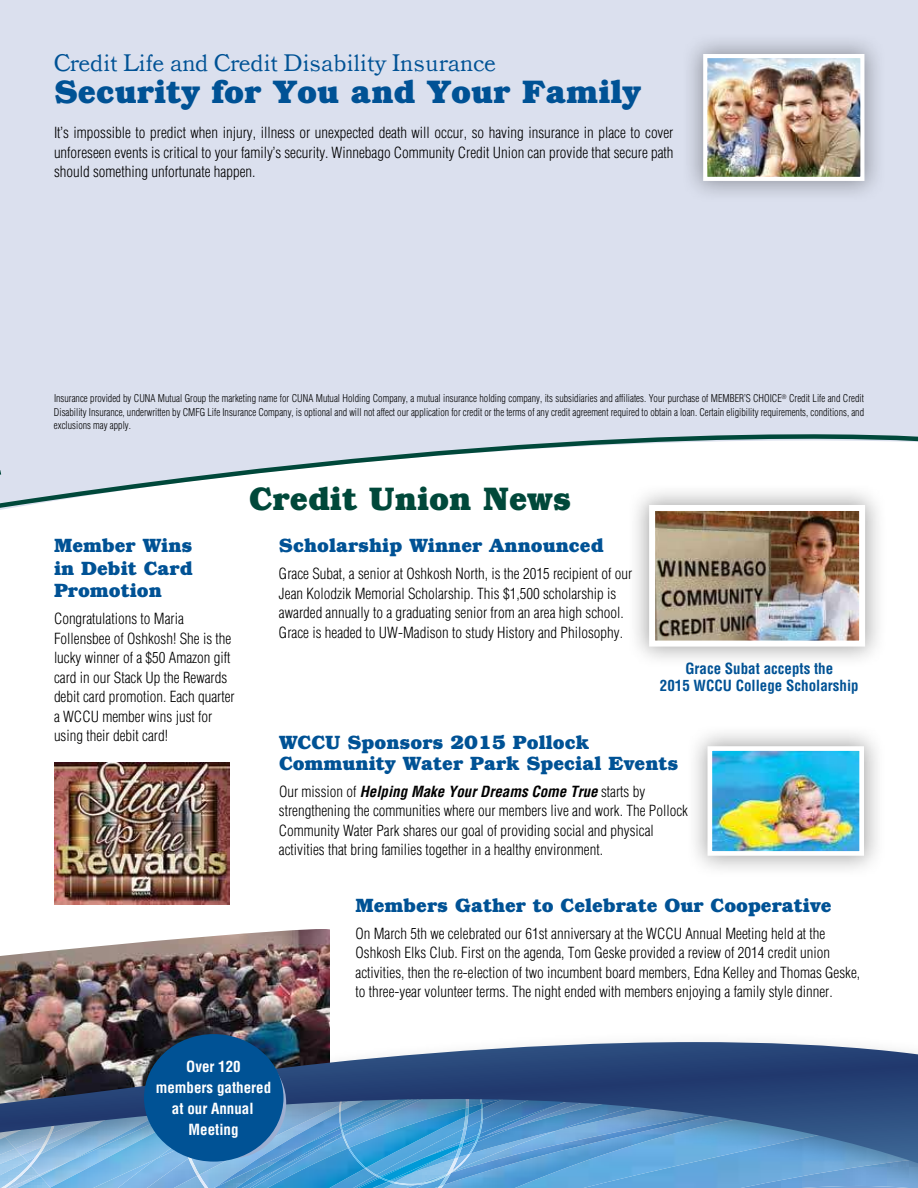
<style>
.page{position:relative;width:918px;height:1188px;background:#fff}
.page>*{position:absolute;margin:0;border:0;box-sizing:border-box;transform-origin:0 0}
.t1{font:700 33px "Bookman IT Cby BT";color:#005295}
.t2{font:700 33px "Bookman IT Cby BT";color:#00483a}
.t3{font:22.5px "Bookman BT Roman Headline";color:#005295}
.t4{font:700 19.5px/22.5px "Bookman IT Cby BT";color:#005295}
.t5{font:300 condensed 15px/19.5px "Helvetica";color:#000}
.t6{font:700 condensed 15px/17.2px "Helvetica";color:#005295;text-align:center}
.t7{font:700 condensed 15px/21px "Helvetica";color:#fff;text-align:center}
.t8{font:300 condensed 10.5px/13.5px "Helvetica";color:#000;text-align:justify;scale:.95 1}
.s1{font-weight:700;font-style:italic}
</style>
<div class="page">
<img style="left:6px;top:929px;width:324px;height:101px">
<div style="left:6px;top:0;width:912px;height:415px;background:#dbe0ee"></div>
<svg style="left:6px;top:415px;width:912px;height:94px"></svg>
<svg style="left:0;top:0;width:6px;height:1030px"></svg>
<div style="left:627px;top:483px;width:261px;height:186px;background:#000;opacity:.36"></div>
<img style="left:656px;top:512px;width:202px;height:128px">
<div style="left:649px;top:505px;width:216px;height:142px;border:6px solid #fff"></div>
<div style="left:685px;top:724px;width:202px;height:154px;background:#000;opacity:.36"></div>
<img style="left:714px;top:752px;width:144px;height:98px">
<div style="left:708px;top:746px;width:156px;height:110px;border:5px solid #fff"></div>
<div style="left:681px;top:32px;width:206px;height:171px;background:#000;opacity:.36"></div>
<img style="left:708px;top:59px;width:151px;height:117px">
<div style="left:703px;top:54px;width:161px;height:127px;border:4px solid #fff"></div>
<div style="left:0;top:1030px;width:918px;height:158px;background:#000;opacity:.28"></div>
<img style="left:0;top:1042px;width:918px;height:146px">
<img style="left:54px;top:762px;width:175px;height:142px">
<svg style="left:175px;top:1048px;width:111px;height:111px"></svg>
<div style="left:145px;top:1035px;width:137px;height:126px;background:#005295;border-radius:50%"></div>
<h2 class="t3" style="left:54px;top:50px;width:444px">Credit Life and Credit Disability Insurance</h2>
<h1 class="t1" style="left:54px;top:71px;width:588px">Security for You and Your Family</h1>
<p class="t5" style="left:54px;top:123px;width:621px;text-align:justify">It’s impossible to predict when injury, illness or unexpected death will occur, so having insurance in place to cover unforeseen events is critical to your family’s security. Winnebago Community Credit Union can provide that secure path should something unfortunate happen.</p>
<p class="t8" style="left:54px;top:391px;width:854px">Insurance provided by CUNA Mutual Group the marketing name for CUNA Mutual Holding Company, a mutual insurance holding company, its subsidiaries and affiliates. Your purchase of MEMBER’S CHOICE<sup>®</sup> Credit Life and Credit Disability Insurance, underwritten by CMFG Life Insurance Company, is optional and will not affect our application for credit or the terms of any credit agreement required to obtain a loan. Certain eligibility requirements, conditions, and exclusions may apply.</p>
<h3 class="t4" style="left:54px;top:534px;width:140px;text-align:justify">Member Wins in Debit Card Promotion</h3>
<p class="t5" style="left:54px;top:609px;width:182px">Congratulations to Maria<br>Follensbee of Oshkosh! She is the lucky winner of a $50 Amazon gift card in our Stack Up the Rewards debit card promotion. Each quarter a WCCU member wins just for using their debit card!</p>
<h1 class="t2" style="left:249px;top:479px;width:324px">Credit Union News</h1>
<h3 class="t4" style="left:279px;top:534px;width:326px">Scholarship Winner Announced</h3>
<p class="t5" style="left:279px;top:564px;width:355px">Grace Subat, a senior at Oshkosh North, is the 2015 recipient of our Jean Kolodzik Memorial Scholarship. This $1,500 scholarship is awarded annually to a graduating senior from an area high school.<br>Grace is headed to UW-Madison to study History and Philosophy.</p>
<p class="t6" style="left:660px;top:660px;width:200px">Grace Subat accepts the<br>2015 WCCU College Scholarship</p>
<h3 class="t4" style="left:279px;top:731px;width:401px;line-height:21px">WCCU Sponsors 2015 Pollock<br>Community Water Park Special Events</h3>
<p class="t5" style="left:279px;top:782px;width:411px">Our mission of <span class="s1">Helping Make Your Dreams Come True</span> starts by strengthening the communities where our members live and work. The Pollock Community Water Park shares our goal of providing social and physical activities that bring families together in a healthy environment.</p>
<h3 class="t4" style="left:356px;top:893px;width:478px">Members Gather to Celebrate Our Cooperative</h3>
<p class="t5" style="left:356px;top:923px;width:506px">On March 5th we celebrated our 61st anniversary at the WCCU Annual Meeting held at the Oshkosh Elks Club. First on the agenda, Tom Geske provided a review of 2014 credit union activities, then the re-election of two incumbent board members, Edna Kelley and Thomas Geske, to three-year volunteer terms. The night ended with members enjoying a family style dinner.</p>
<p class="t7" style="left:156px;top:1056px;width:117px">Over 120 members gathered at our Annual<br>Meeting</p>
</div>
